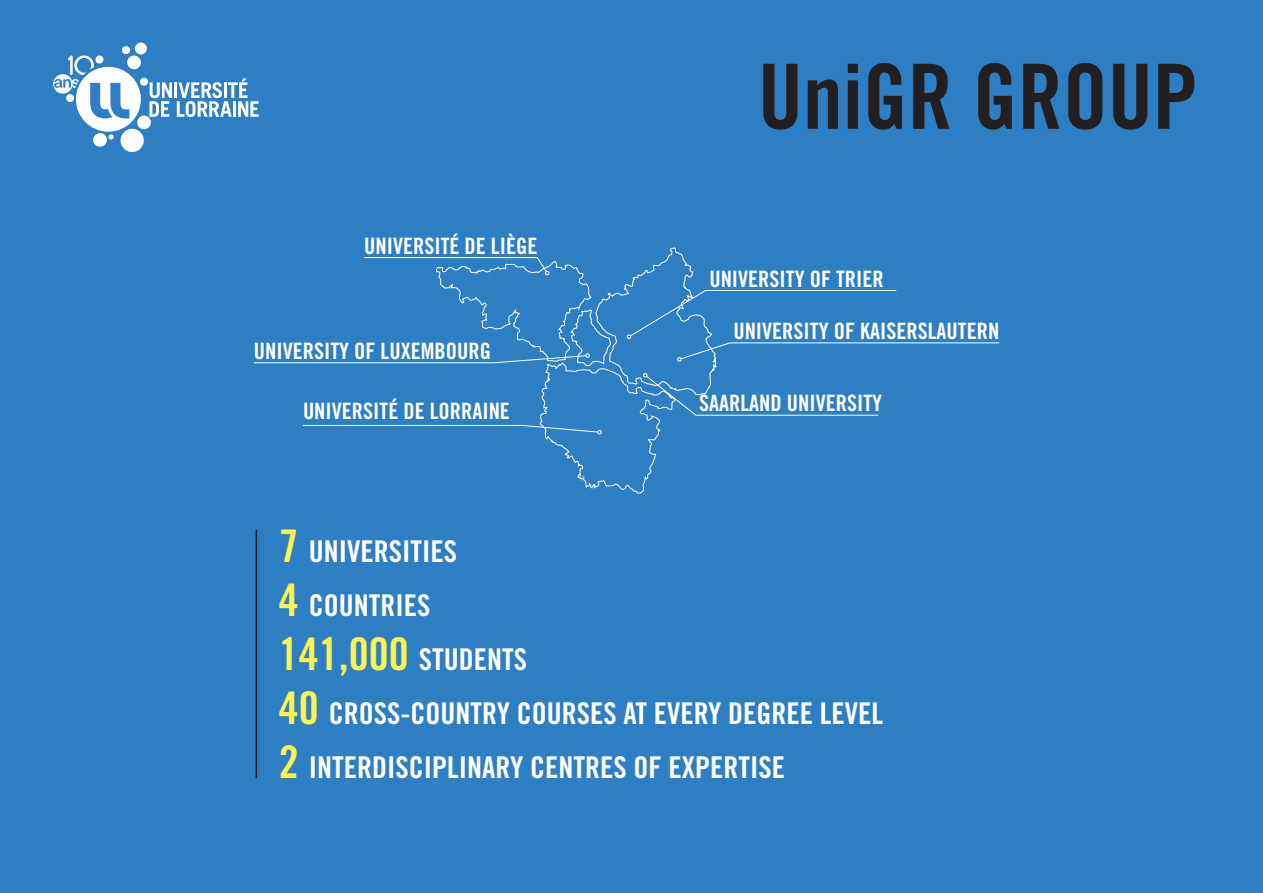
<style>
.page{position:relative;width:1263px;height:893px;background:#2d7ec2}
.page>*{position:absolute;margin:0;border:0;box-sizing:border-box;transform-origin:0 0}
._00_GRAND_TITRE{font:90px "Trade Gothic LT Std Bd Cn 20";color:#231f20}
._00_TEXTE_BASE{font:30px "Trade Gothic LT Std Bd Cn 20";color:#fff}
.t1{font:22.65px "Trade Gothic LT Std Bd Cn 20";color:#fff}
.s1{font-size:45px;color:#fff34f}
</style>
<div class="page">
<div style="left:120px;top:129px;width:24px;height:23px;background:#fff;border-radius:50%"></div>
<div style="left:135px;top:43px;width:12px;height:12px;background:#fff;border-radius:50%"></div>
<div style="left:93px;top:133px;width:14px;height:14px;background:#fff;border-radius:50%"></div>
<svg style="left:53px;top:46px;width:206px;height:94px"></svg>
<svg style="left:254px;top:247px;width:746px;height:247px"></svg>
<hr style="left:256px;top:530px;width:1px;height:248px;background:#231f20">
<p class="t1" style="left:364px;top:233px;width:175px">UNIVERSITÉ DE LIÈGE</p>
<p class="t1" style="left:254px;top:337px;width:239px">UNIVERSITY OF LUXEMBOURG</p>
<p class="t1" style="left:303px;top:397px;width:208px">UNIVERSITÉ DE LORRAINE</p>
<p class="_00_GRAND_TITRE" style="left:758px;top:42px;width:441px">UniGR GROUP</p>
<p class="t1" style="left:709px;top:265px;width:176px">UNIVERSITY OF TRIER</p>
<p class="t1" style="left:733px;top:317px;width:267px">UNIVERSITY OF KAISERSLAUTERN</p>
<p class="t1" style="left:699px;top:389px;width:185px">SAARLAND UNIVERSITY</p>
<p class="_00_TEXTE_BASE" style="left:279px;top:533px;width:180px"><span class="s1">7</span> UNIVERSITIES</p>
<p class="_00_TEXTE_BASE" style="left:279px;top:587px;width:153px"><span class="s1">4</span> COUNTRIES</p>
<p class="_00_TEXTE_BASE" style="left:279px;top:641px;width:250px"><span class="s1">141,000</span> STUDENTS</p>
<p class="_00_TEXTE_BASE" style="left:279px;top:695px;width:606px"><span class="s1">40</span> CROSS-COUNTRY COURSES AT EVERY DEGREE LEVEL</p>
<p class="_00_TEXTE_BASE" style="left:279px;top:749px;width:507px"><span class="s1">2</span> INTERDISCIPLINARY CENTRES OF EXPERTISE</p>
</div>
